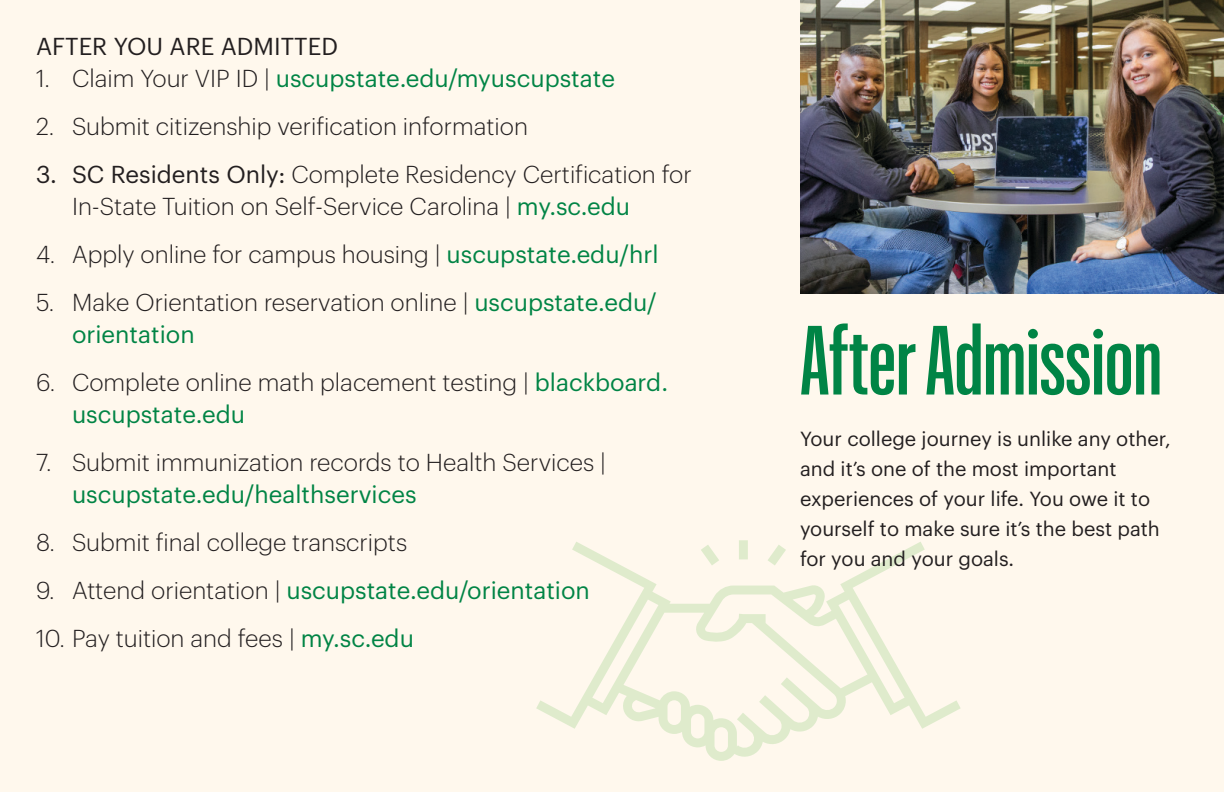
<style>
.page{position:relative;width:1224px;height:792px;background:#fff8ed}
.page>*{position:absolute;margin:0;border:0;box-sizing:border-box;transform-origin:0 0}
.t1{font:500 96px "Graphik XX Cond";color:#008445}
.t2{font:300 24px/32px "Graphik";color:#231f20}
.t3{font:24px "Graphik";color:#008445}
.Main_narritive_copy{font:24px "Graphik";color:#231f20}
.Main_narritive_copy-2{font:20px/30px "Graphik";color:#231f20}
.s1{font-weight:300;color:#231f20}
.s2{font-weight:400}
.s3{font-weight:400;color:#008445}
</style>
<div class="page">
<svg style="left:536px;top:540px;width:425px;height:221px"></svg>
<img style="left:800px;top:0;width:424px;height:293px">
<p class="Main_narritive_copy" style="left:36px;top:29px;width:304px">AFTER YOU ARE ADMITTED</p>
<p class="t3" style="left:36px;top:61px;width:581px"><span class="s1">1. Claim Your VIP ID |</span> uscupstate.edu/myuscupstate</p>
<p class="t2" style="left:36px;top:109px;width:494px">2. Submit citizenship verification information</p>
<p class="t2" style="left:72px;top:157px;width:621px;text-indent:-36px"><span class="s2">3. SC Residents Only:</span> Complete Residency Certification for<br>In-State Tuition on Self-Service Carolina | <span class="s3">my.sc.edu</span></p>
<p class="t2" style="left:36px;top:237px;width:624px">4. Apply online for campus housing | <span class="s3">uscupstate.edu/hrl</span></p>
<p class="t2" style="left:72px;top:285px;width:586px;text-indent:-36px">5. Make Orientation reservation online | <span class="s3">uscupstate.edu/ orientation</span></p>
<p class="t2" style="left:72px;top:365px;width:598px;text-indent:-36px">6. Complete online math placement testing | <span class="s3">blackboard. uscupstate.edu</span></p>
<p class="t2" style="left:72px;top:445px;width:536px;text-indent:-36px">7. Submit immunization records to Health Services | <span class="s3">uscupstate.edu/healthservices</span></p>
<p class="t2" style="left:36px;top:525px;width:373px">8. Submit final college transcripts</p>
<p class="t3" style="left:36px;top:573px;width:555px"><span class="s1">9. Attend orientation |</span> uscupstate.edu/orientation</p>
<p class="t2" style="left:36px;top:621px;width:379px">10. Pay tuition and fees | <span class="s3">my.sc.edu</span></p>
<p class="t1" style="left:800px;top:298px;width:364px">After Admission</p>
<p class="Main_narritive_copy-2" style="left:800px;top:422px;width:372px">Your college journey is unlike any other, and it’s one of the most important experiences of your life. You owe it to yourself to make sure it’s the best path for you and your goals.</p>
</div>
